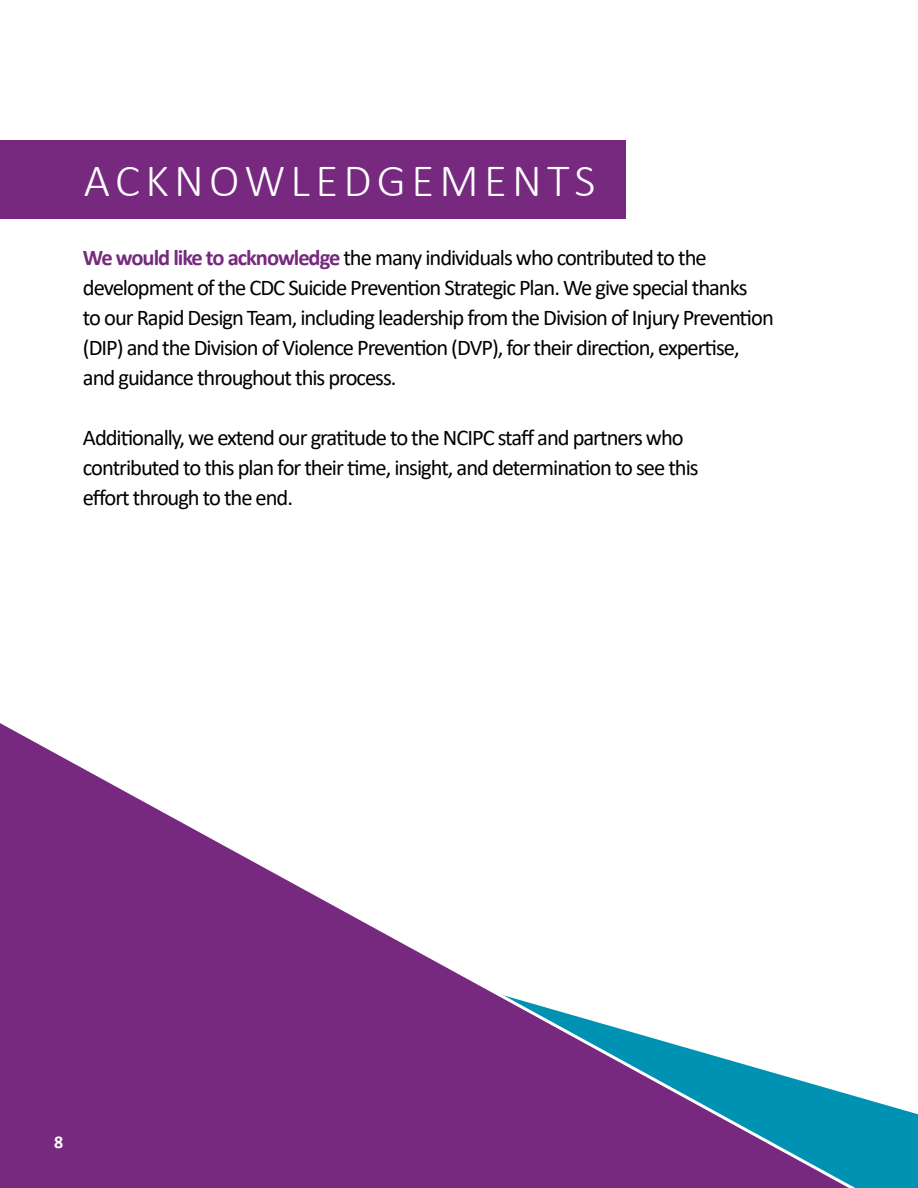
<style>
.page{position:relative;width:918px;height:1188px;background:#fff}
.page>*{position:absolute;margin:0;border:0;box-sizing:border-box;transform-origin:0 0}
.t1{font:300 46.5px "Calibri";letter-spacing:.115em;color:#fff}
.t2{font:22.5px/30px "Calibri";letter-spacing:-.045em;color:#000}
.t3{font:700 18px "Calibri";color:#fff}
.s1{font-weight:700;color:#76297e}
</style>
<div class="page">
<svg style="left:0;top:723px;width:918px;height:465px"></svg>
<div style="left:0;top:140px;width:626px;height:79px;background:#76297e"></div>
<h3 class="t1" style="left:84px;top:151px;width:513px">ACKNOWLEDGEMENTS</h3>
<p class="t2" style="left:83px;top:242px;width:692px"><span class="s1">We would like to acknowledge</span> the many individuals who contributed to the development of the CDC Suicide Prevention Strategic Plan. We give special thanks<br>to our Rapid Design Team, including leadership from the Division of Injury Prevention (DIP) and the Division of Violence Prevention (DVP), for their direction, expertise, and guidance throughout this process.</p>
<p class="t2" style="left:83px;top:422px;width:617px">Additionally, we extend our gratitude to the NCIPC staff and partners who contributed to this plan for their time, insight, and determination to see this effort through to the end.</p>
<p class="t3" style="left:54px;top:1129px;width:11px">8</p>
</div>
